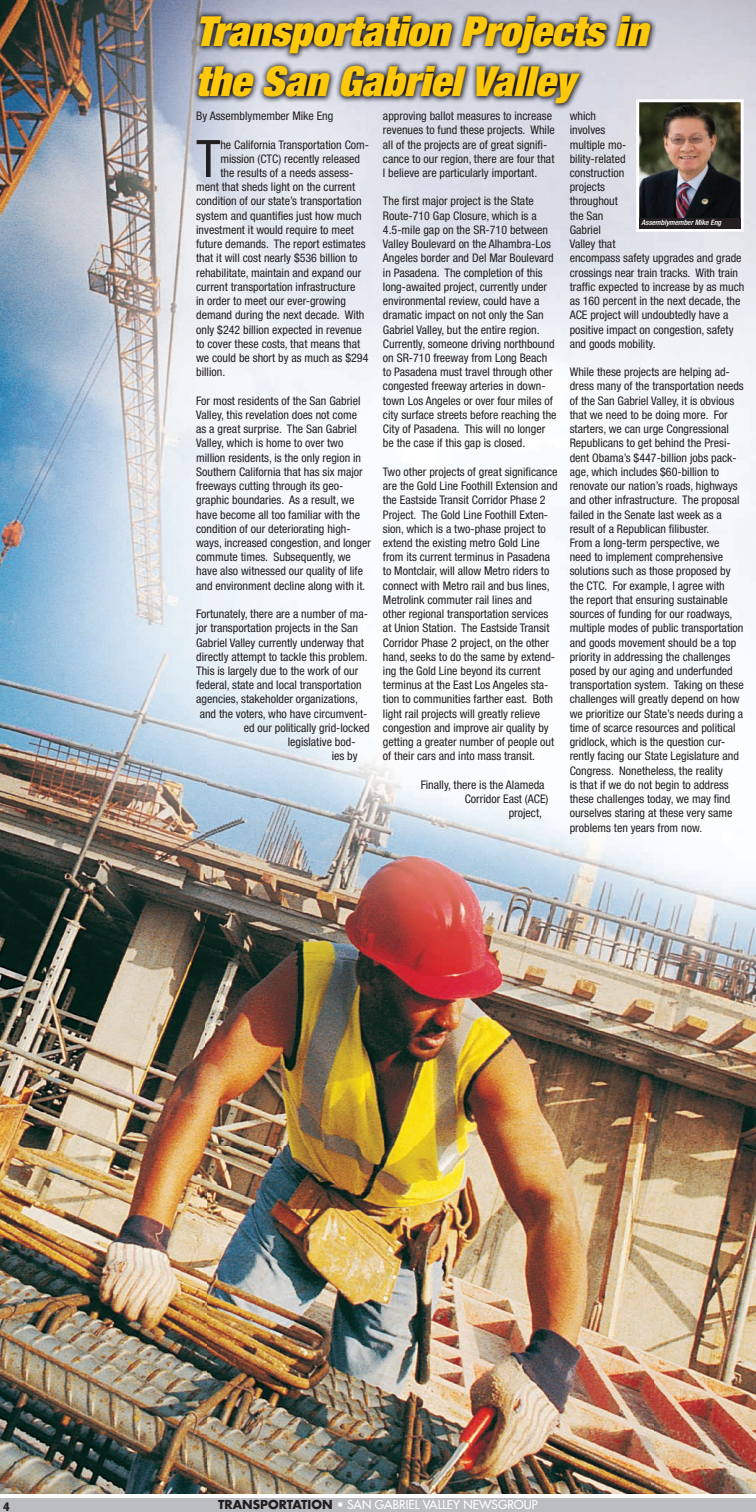
<style>
.page{position:relative;width:756px;height:1512px;background:#fff}
.page>*{position:absolute;margin:0;border:0;box-sizing:border-box;transform-origin:0 0}
.t1{font:condensed 51.7px "Helvetica Neue";color:#231f20}
.t2{font:italic 900 expanded 41.5px/49.8px "Helvetica Neue";color:#fec80b}
.t3{font:12px "Futura";color:#fff}
.t4{font:condensed 12px "Franklin Gothic BT";color:#231f20}
.t5{font:condensed 11.9px/14.2px "Helvetica Neue";color:#231f20}
.t6{font:italic 500 condensed 7.4px "Helvetica Neue";color:#fff}
.s1{font-weight:700;color:#231f20}
</style>
<div class="page">
<div style="left:0;top:1498px;width:756px;height:14px;background:#bcbdc0"></div>
<img style="left:0;top:0;width:206px;height:1494px">
<img style="left:653px;top:35px;width:103px;height:1459px">
<img style="left:206px;top:109px;width:447px;height:1385px">
<img style="left:191px;top:9px;width:465px;height:100px">
<img style="left:640px;top:103px;width:100px;height:115px">
<div style="left:636px;top:99px;width:108px;height:133px;border:3px solid #fff"></div>
<div style="left:639px;top:218px;width:102px;height:11px;background:#231f20"></div>
<h2 class="t2" style="left:195px;top:6px;width:454px">Transportation Projects in the San Gabriel Valley</h2>
<p class="t5" style="left:196px;top:109px;width:139px">By Assemblymember Mike Eng</p>
<h1 class="t1" style="left:196px;top:129px;width:26px">T</h1>
<p class="t5" style="left:220px;top:137px;width:150px">he California Transportation Com-</p>
<p class="t5" style="left:220px;top:151px;width:141px">mission (CTC) recently released</p>
<p class="t5" style="left:220px;top:166px;width:134px">the results of a needs assess-</p>
<p class="t5" style="left:196px;top:180px;width:161px">ment that sheds light on the current</p>
<p class="t5" style="left:196px;top:194px;width:167px">condition of our state’s transportation</p>
<p class="t5" style="left:196px;top:208px;width:167px">system and quantifies just how much</p>
<p class="t5" style="left:196px;top:223px;width:159px">investment it would require to meet</p>
<p class="t5" style="left:196px;top:237px;width:171px">future demands. The report estimates</p>
<p class="t5" style="left:196px;top:251px;width:163px">that it will cost nearly $536 billion to</p>
<p class="t5" style="left:196px;top:265px;width:167px">rehabilitate, maintain and expand our</p>
<p class="t5" style="left:196px;top:279px;width:161px">current transportation infrastructure</p>
<p class="t5" style="left:196px;top:294px;width:151px">in order to meet our ever-growing</p>
<p class="t5" style="left:196px;top:308px;width:170px">demand during the next decade. With</p>
<p class="t5" style="left:196px;top:322px;width:167px">only $242 billion expected in revenue</p>
<p class="t5" style="left:196px;top:336px;width:166px">to cover these costs, that means that</p>
<p class="t5" style="left:196px;top:351px;width:174px">we could be short by as much as $294</p>
<p class="t5" style="left:196px;top:365px;width:31px">billion.</p>
<p class="t5" style="left:196px;top:393px;width:176px">For most residents of the San Gabriel Valley, this revelation does not come<br>as a great surprise. The San Gabriel Valley, which is home to over two million residents, is the only region in Southern California that has six major freeways cutting through its geo&shy;graphic boundaries. As a result, we have become all too familiar with the condition of our deteriorating high&shy;ways, increased congestion, and longer commute times. Subsequently, we have also witnessed our quality of life and environment decline along with it.</p>
<p class="t5" style="left:196px;top:607px;width:173px">Fortunately, there are a number of ma-</p>
<p class="t5" style="left:196px;top:621px;width:163px">jor transportation projects in the San</p>
<p class="t5" style="left:196px;top:635px;width:169px">Gabriel Valley currently underway that</p>
<p class="t5" style="left:196px;top:649px;width:173px">directly attempt to tackle this problem.</p>
<p class="t5" style="left:196px;top:664px;width:164px">This is largely due to the work of our</p>
<p class="t5" style="left:196px;top:678px;width:167px">federal, state and local transportation</p>
<p class="t5" style="left:196px;top:692px;width:163px">agencies, stakeholder organizations,</p>
<p class="t5" style="left:200px;top:706px;width:169px">and the voters, who have circumvent-</p>
<p class="t5" style="left:244px;top:721px;width:127px">ed our politically grid-locked</p>
<p class="t5" style="left:288px;top:735px;width:69px">legislative bod-</p>
<p class="t5" style="left:332px;top:749px;width:27px">ies by</p>
<p class="t5" style="left:383px;top:109px;width:173px">approving ballot measures to increase revenues to fund these projects. While all of the projects are of great signifi&shy;cance to our region, there are four that I believe are particularly important.</p>
<p class="t5" style="left:383px;top:194px;width:175px">The first major project is the State Route-710 Gap Closure, which is a 4.5-mile gap on the SR-710 between Valley Boulevard on the Alhambra-Los Angeles border and Del Mar Boulevard in Pasadena. The completion of this long-awaited project, currently under environmental review, could have a dramatic impact on not only the San Gabriel Valley, but the entire region.<br>Currently, someone driving northbound on SR-710 freeway from Long Beach to Pasadena must travel through other congested freeway arteries in down&shy;town Los Angeles or over four miles of city surface streets before reaching the City of Pasadena. This will no longer be the case if this gap is closed.</p>
<p class="t5" style="left:383px;top:464px;width:176px">Two other projects of great significance are the Gold Line Foothill Extension and the Eastside Transit Corridor Phase 2<br>Project. The Gold Line Foothill Exten&shy;sion, which is a two-phase project to extend the existing metro Gold Line from its current terminus in Pasadena to Montclair, will allow Metro riders to connect with Metro rail and bus lines, Metrolink commuter rail lines and other regional transportation services at Union Station. The Eastside Transit Corridor Phase 2 project, on the other hand, seeks to do the same by extend&shy;ing the Gold Line beyond its current terminus at the East Los Angeles sta&shy;tion to communities farther east. Both light rail projects will greatly relieve congestion and improve air quality by getting a greater number of people out of their cars and into mass transit.</p>
<p class="t5" style="left:421px;top:777px;width:125px">Finally, there is the Alameda</p>
<p class="t5" style="left:465px;top:792px;width:85px">Corridor East (ACE)</p>
<p class="t5" style="left:509px;top:806px;width:35px">project,</p>
<p class="t5" style="left:570px;top:109px;width:176px">which<br>involves<br>multiple mo-<br>bility-related<br>construction<br>projects<br>throughout<br>the San<br>Gabriel<br>Valley that<br>encompass safety upgrades and grade crossings near train tracks. With train traffic expected to increase by as much as 160 percent in the next decade, the<br>ACE project will undoubtedly have a positive impact on congestion, safety and goods mobility.</p>
<p class="t5" style="left:570px;top:365px;width:176px">While these projects are helping ad&shy;dress many of the transportation needs of the San Gabriel Valley, it is obvious that we need to be doing more. For starters, we can urge Congressional Republicans to get behind the Presi&shy;dent Obama’s $447-billion jobs pack&shy;age, which includes $60-billion to renovate our nation’s roads, highways and other infrastructure. The proposal failed in the Senate last week as a result of a Republican filibuster.<br>From a long-term perspective, we need to implement comprehensive solutions such as those proposed by the CTC. For example, I agree with<br>the report that ensuring sustainable sources of funding for our roadways, multiple modes of public transportation and goods movement should be a top priority in addressing the challenges posed by our aging and underfunded transportation system. Taking on these challenges will greatly depend on how we prioritize our State’s needs during a time of scarce resources and political gridlock, which is the question cur&shy;rently facing our State Legislature and Congress. Nonetheless, the reality<br>is that if we do not begin to address these challenges today, we may find ourselves staring at these very same problems ten years from now.</p>
<p class="t6" style="left:642px;top:218px;width:81px">Assemblymember Mike Eng</p>
<p class="t4" style="left:3px;top:1499px;width:8px">4</p>
<p class="t3" style="left:218px;top:1497px;width:321px"><span class="s1">TRANSPORTATION</span> • SAN GABRIEL VALLEY NEWSGROUP</p>
</div>
